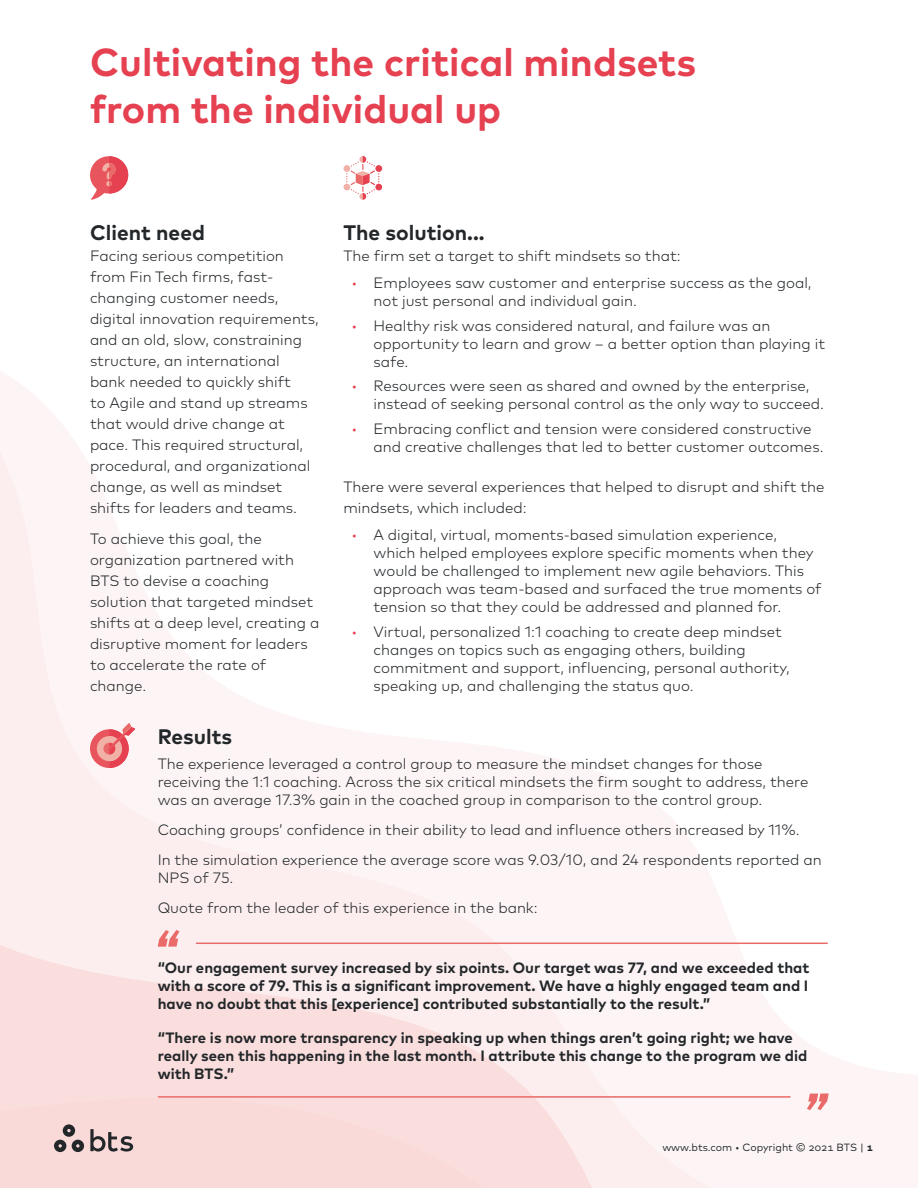
<style>
.page{position:relative;width:918px;height:1188px;background:#fff}
.page>*{position:absolute;margin:0;border:0;box-sizing:border-box;transform-origin:0 0}
.t1{font:700 39px/46.8px "Mark OT";color:#e64151}
.t2{font:700 21px "Mark OT";color:#23272a}
.t3{font:300 15px/21px "Mark OT";color:#23272a}
.t4{font:700 15px/18px "Mark OT";color:#23272a;text-align:justify}
.t5{font:10.5px "Mark OT";color:#23272a}
.s1{color:#e64151}
.s2{font-weight:700}
</style>
<div class="page">
<svg style="left:0;top:451px;width:493px;height:488px;fill:#fdf5f5"></svg>
<svg style="left:0;top:939px;width:828px;height:154px;fill:#fceeee"></svg>
<svg style="left:0;top:1093px;width:829px;height:95px;fill:#fadddd"></svg>
<svg style="left:90px;top:1129px;width:43px;height:23px"></svg>
<svg style="left:54px;top:1124px;width:30px;height:28px"></svg>
<svg style="left:158px;top:930px;width:22px;height:17px"></svg>
<hr style="left:196px;top:943px;width:631px;height:1px;background:#ea6a69">
<svg style="left:807px;top:1094px;width:22px;height:16px"></svg>
<hr style="left:158px;top:1096px;width:632px;height:2px;background:#ea6a69">
<svg style="left:90px;top:156px;width:38px;height:44px"></svg>
<div style="left:343px;top:184px;width:7px;height:6px;background:#f2b1a7;border-radius:50%"></div>
<svg style="left:343px;top:165px;width:7px;height:7px"></svg>
<div style="left:375px;top:184px;width:7px;height:6px;background:#e64151;border-radius:50%"></div>
<div style="left:375px;top:165px;width:7px;height:7px;background:#e64151;border-radius:50%"></div>
<svg style="left:346px;top:156px;width:33px;height:44px"></svg>
<svg style="left:90px;top:723px;width:45px;height:45px"></svg>
<h1 class="t1" style="left:90px;top:37px;width:608px">Cultivating the critical mindsets from the individual up</h1>
<h2 class="t2" style="left:90px;top:219px;width:116px">Client need</h2>
<p class="t3" style="left:90px;top:245px;width:230px">Facing serious competition from Fin Tech firms, fast&shy;changing customer needs, digital innovation requirements, and an old, slow, constraining structure, an international bank needed to quickly shift<br>to Agile and stand up streams that would drive change at pace. This required structural, procedural, and organizational change, as well as mindset shifts for leaders and teams.</p>
<p class="t3" style="left:90px;top:529px;width:231px">To achieve this goal, the organization partnered with<br>BTS to devise a coaching solution that targeted mindset shifts at a deep level, creating a disruptive moment for leaders to accelerate the rate of change.</p>
<h2 class="t2" style="left:344px;top:219px;width:143px">The solution...</h2>
<p class="t3" style="left:344px;top:245px;width:339px">The firm set a target to shift mindsets so that:</p>
<p class="t3" style="left:374px;top:274px;width:440px;line-height:18px;text-indent:-22px"><span class="s1">•</span> Employees saw customer and enterprise success as the goal, not just personal and individual gain.</p>
<p class="t3" style="left:374px;top:316px;width:453px;line-height:18px;text-indent:-22px"><span class="s1">•</span> Healthy risk was considered natural, and failure was an opportunity to learn and grow – a better option than playing it safe.</p>
<p class="t3" style="left:374px;top:377px;width:452px;line-height:18px;text-indent:-22px"><span class="s1">•</span> Resources were seen as shared and owned by the enterprise, instead of seeking personal control as the only way to succeed.</p>
<p class="t3" style="left:374px;top:419px;width:452px;line-height:18px;text-indent:-22px"><span class="s1">•</span> Embracing conflict and tension were considered constructive and creative challenges that led to better customer outcomes.</p>
<p class="t3" style="left:344px;top:476px;width:483px">There were several experiences that helped to disrupt and shift the mindsets, which included:</p>
<p class="t3" style="left:374px;top:526px;width:450px;line-height:18px;text-indent:-22px"><span class="s1">•</span> A digital, virtual, moments-based simulation experience, which helped employees explore specific moments when they would be challenged to implement new agile behaviors. This approach was team-based and surfaced the true moments of tension so that they could be addressed and planned for.</p>
<p class="t3" style="left:374px;top:622px;width:418px;line-height:18px;text-indent:-22px"><span class="s1">•</span> Virtual, personalized 1:1 coaching to create deep mindset changes on topics such as engaging others, building commitment and support, influencing, personal authority, speaking up, and challenging the status quo.</p>
<h2 class="t2" style="left:158px;top:723px;width:76px">Results</h2>
<p class="t3" style="left:158px;top:754px;width:652px;line-height:18px">The experience leveraged a control group to measure the mindset changes for those receiving the 1:1 coaching. Across the six critical mindsets the firm sought to address, there was an average 17.3% gain in the coached group in comparison to the control group.</p>
<p class="t3" style="left:158px;top:814px;width:666px;line-height:30px">Coaching groups’ confidence in their ability to lead and influence others increased by 11%.<br>In the simulation experience the average score was 9.03/10, and 24 respondents reported an</p>
<p class="t3" style="left:158px;top:862px;width:382px;line-height:30px">NPS of 75.<br>Quote from the leader of this experience in the bank:</p>
<p class="t4" style="left:158px;top:958px;width:653px">“Our engagement survey increased by six points. Our target was 77, and we exceeded that with a score of 79. This is a significant improvement. We have a highly engaged team and I have no doubt that this [experience] contributed substantially to the result.”</p>
<p class="t4" style="left:158px;top:1029px;width:651px;text-align:left">“There is now more transparency in speaking up when things aren’t going right; we have really seen this happening in the last month. I attribute this change to the program we did with BTS.”</p>
<p class="t5" style="left:662px;top:1141px;width:212px">www.bts.com • Copyright © 2021 BTS | <span class="s2">1</span></p>
</div>
